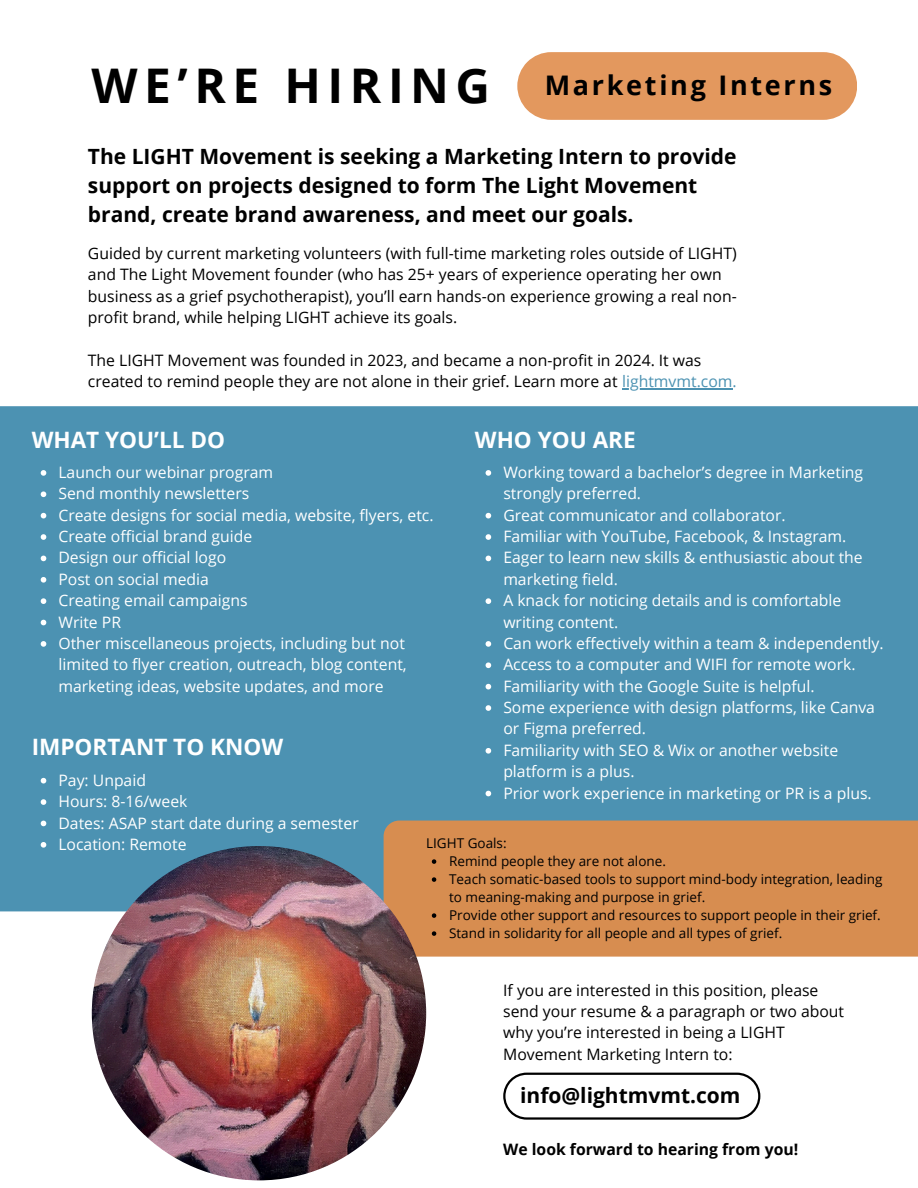
<style>
.page{position:relative;width:918px;height:1188px;background:#fff}
.page>*{position:absolute;margin:0;border:0;box-sizing:border-box;transform-origin:0 0}
.t1{font:700 47.85px "Open Sans";letter-spacing:.135em;color:#000}
.t2{font:700 27px "Open Sans";letter-spacing:.1em;color:#000}
.t3{font:700 22.5px "Open Sans";color:#fff}
.t4{font:700 21px/29.2px "Open Sans";color:#000}
.t5{font:15.75px/21.3px "Open Sans";color:#fff}
.t6{font:15.75px/21.3px "Open Sans";color:#000}
.t7{font:700 15.75px "Open Sans";color:#000}
.t8{font:13.5px/18px "Open Sans";color:#000}
.s1{color:#4c92b2}
</style>
<div class="page">
<svg style="left:517px;top:52px;width:340px;height:68px;background:#e49d65"></svg>
<div style="left:0;top:406px;width:918px;height:505px;background:#4c92b2"></div>
<svg style="left:503px;top:1073px;width:257px;height:47px"></svg>
<div style="left:384px;top:821px;width:534px;height:136px;background:#d78d50"></div>
<img style="left:92px;top:846px;width:334px;height:334px;border-radius:50%">
<hr style="left:622px;top:388px;width:111px;height:1px;background:#4c92b2">
<svg style="left:41px;top:470px;width:5px;height:6px"></svg>
<svg style="left:41px;top:491px;width:5px;height:6px"></svg>
<svg style="left:41px;top:513px;width:5px;height:5px"></svg>
<svg style="left:41px;top:534px;width:5px;height:6px"></svg>
<svg style="left:41px;top:556px;width:5px;height:5px"></svg>
<svg style="left:41px;top:577px;width:5px;height:6px"></svg>
<svg style="left:41px;top:598px;width:5px;height:6px"></svg>
<svg style="left:41px;top:620px;width:5px;height:5px"></svg>
<svg style="left:41px;top:641px;width:5px;height:6px"></svg>
<svg style="left:486px;top:470px;width:5px;height:6px"></svg>
<svg style="left:486px;top:513px;width:5px;height:5px"></svg>
<svg style="left:486px;top:534px;width:5px;height:6px"></svg>
<svg style="left:486px;top:556px;width:5px;height:5px"></svg>
<svg style="left:486px;top:598px;width:5px;height:6px"></svg>
<svg style="left:486px;top:641px;width:5px;height:6px"></svg>
<svg style="left:486px;top:662px;width:5px;height:6px"></svg>
<svg style="left:486px;top:684px;width:5px;height:5px"></svg>
<svg style="left:486px;top:705px;width:5px;height:6px"></svg>
<svg style="left:486px;top:748px;width:5px;height:6px"></svg>
<svg style="left:486px;top:791px;width:5px;height:5px"></svg>
<svg style="left:41px;top:778px;width:5px;height:6px"></svg>
<svg style="left:41px;top:799px;width:5px;height:6px"></svg>
<svg style="left:41px;top:821px;width:5px;height:5px"></svg>
<svg style="left:41px;top:842px;width:5px;height:6px"></svg>
<svg style="left:432px;top:859px;width:4px;height:5px"></svg>
<svg style="left:432px;top:877px;width:4px;height:5px"></svg>
<svg style="left:432px;top:913px;width:4px;height:5px"></svg>
<svg style="left:432px;top:931px;width:4px;height:5px"></svg>
<h2 class="t1" style="left:92px;top:52px;width:400px">WE’RE HIRING</h2>
<h4 class="t2" style="left:545px;top:66px;width:289px">Marketing Interns</h4>
<h6 class="t4" style="left:88px;top:141px;width:650px">The LIGHT Movement is seeking a Marketing Intern to provide support on projects designed to form The Light Movement brand, create brand awareness, and meet our goals.</h6>
<h6 class="t6" style="left:88px;top:242px;width:650px">Guided by current marketing volunteers (with full-time marketing roles outside of LIGHT) and The Light Movement founder (who has 25+ years of experience operating her own business as a grief psychotherapist), you’ll earn hands-on experience growing a real non&shy;profit brand, while helping LIGHT achieve its goals.</h6>
<h3 class="t6" style="left:88px;top:349px;width:650px">The LIGHT Movement was founded in 2023, and became a non-profit in 2024. It was created to remind people they are not alone in their grief. Learn more at <span class="s1">lightmvmt.com.</span></h3>
<p class="t3" style="left:32px;top:424px;width:195px">WHAT YOU’LL DO</p>
<p class="t3" style="left:475px;top:424px;width:162px">WHO YOU ARE</p>
<p class="t5" style="left:58px;top:461px;width:216px">Launch our webinar program</p>
<p class="t5" style="left:58px;top:483px;width:192px">Send monthly newsletters</p>
<p class="t5" style="left:58px;top:504px;width:377px">Create designs for social media, website, flyers, etc.</p>
<p class="t5" style="left:58px;top:525px;width:195px">Create official brand guide</p>
<p class="t5" style="left:58px;top:547px;width:169px">Design our official logo</p>
<h3 class="t5" style="left:58px;top:568px;width:152px">Post on social media</h3>
<p class="t5" style="left:58px;top:589px;width:191px">Creating email campaigns</p>
<p class="t5" style="left:58px;top:611px;width:64px">Write PR</p>
<p class="t5" style="left:58px;top:632px;width:350px;text-align:justify">Other miscellaneous projects, including but not limited to flyer creation, outreach, blog content, marketing ideas, website updates, and more</p>
<p class="t5" style="left:503px;top:461px;width:361px">Working toward a bachelor’s degree in Marketing strongly preferred.</p>
<h3 class="t5" style="left:503px;top:504px;width:284px">Great communicator and collaborator.</h3>
<p class="t5" style="left:503px;top:525px;width:345px">Familiar with YouTube, Facebook, &amp; Instagram.</p>
<p class="t5" style="left:503px;top:547px;width:361px">Eager to learn new skills &amp; enthusiastic about the marketing field.</p>
<p class="t5" style="left:503px;top:589px;width:340px">A knack for noticing details and is comfortable writing content.</p>
<p class="t5" style="left:503px;top:632px;width:382px">Can work effectively within a team &amp; independently.</p>
<p class="t5" style="left:503px;top:654px;width:354px">Access to a computer and WIFI for remote work.</p>
<p class="t5" style="left:503px;top:675px;width:313px">Familiarity with the Google Suite is helpful.</p>
<p class="t5" style="left:503px;top:696px;width:373px">Some experience with design platforms, like Canva or Figma preferred.</p>
<p class="t5" style="left:503px;top:739px;width:336px">Familiarity with SEO &amp; Wix or another website platform is a plus.</p>
<p class="t5" style="left:503px;top:782px;width:370px">Prior work experience in marketing or PR is a plus.</p>
<p class="t3" style="left:32px;top:731px;width:253px">IMPORTANT TO KNOW</p>
<p class="t5" style="left:58px;top:769px;width:89px">Pay: Unpaid</p>
<p class="t5" style="left:58px;top:790px;width:130px">Hours: 8-16/week</p>
<p class="t5" style="left:58px;top:812px;width:302px">Dates: ASAP start date during a semester</p>
<p class="t5" style="left:58px;top:833px;width:130px">Location: Remote</p>
<p class="t8" style="left:426px;top:834px;width:82px">LIGHT Goals:</p>
<h6 class="t8" style="left:449px;top:852px;width:218px">Remind people they are not alone.</h6>
<h4 class="t8" style="left:449px;top:870px;width:435px">Teach somatic-based tools to support mind-body integration, leading to meaning-making and purpose in grief.</h4>
<h5 class="t8" style="left:449px;top:906px;width:433px">Provide other support and resources to support people in their grief.<br>Stand in solidarity for all people and all types of grief.</h5>
<p class="t6" style="left:503px;top:979px;width:342px">If you are interested in this position, please send your resume &amp; a paragraph or two about why you’re interested in being a LIGHT Movement Marketing Intern to:</p>
<p class="t4" style="left:520px;top:1080px;width:222px">info@lightmvmt.com</p>
<p class="t7" style="left:503px;top:1138px;width:297px">We look forward to hearing from you!</p>
</div>
